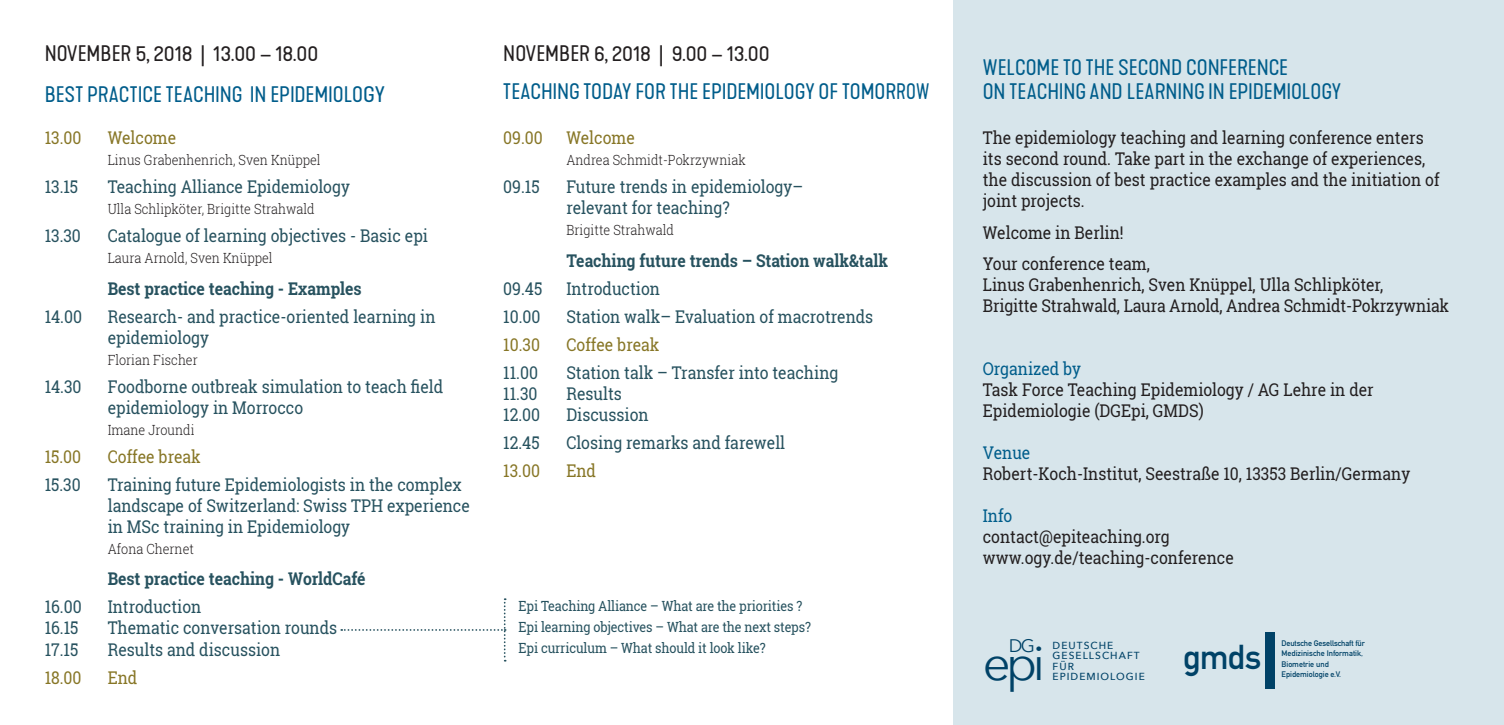
<style>
.page{position:relative;width:1504px;height:725px;background:#fff}
.page>*{position:absolute;margin:0;border:0;box-sizing:border-box;transform-origin:0 0}
.t1{font:48.82px "Avenir Next";color:#004267}
.t2{font:700 33.95px "DIN Alternate";color:#004267}
.t3{font:expanded 21px "Kapra Neue";color:#005d8b}
.t4{font:expanded 21px "Kapra Neue";color:#231f20}
.t5{font:18.2px "Avenir Next";color:#004267}
.t6{font:17.5px "Roboto Slab";color:#27525f;scale:.9 1}
.t7{font:17.5px/21px "Roboto Slab";color:#231f20;scale:.9 1}
.t8{font:700 17.5px "Roboto Slab";color:#27525f;scale:.9 1}
.t9{font:17.5px "Roboto Slab";color:#877626;scale:.9 1}
.t10{font:17.5px "Roboto Slab";color:#005d8b;scale:.9 1}
.t11{font:300 14px "Roboto Slab";color:#231f20;scale:.9 1}
.t12{font:14px "Roboto Slab";letter-spacing:-.01em;color:#27525f;scale:.9 1}
.t13{font:500 10.15px/10.2px "Avenir Next";letter-spacing:.1em;color:#004267}
.t14{font:700 7.88px "DIN Alternate";color:#004267}
</style>
<div class="page">
<div style="left:952px;top:0;width:551px;height:724px;background:#d7e5eb"></div>
<div style="left:1265px;top:632px;width:9px;height:56px;background:#004267"></div>
<svg style="left:341px;top:598px;width:164px;height:63px"></svg>
<p class="t4" style="left:45px;top:41px;width:275px">NOVEMBER 5, 2018 | 13.00 – 18.00</p>
<p class="t4" style="left:503px;top:41px;width:268px">NOVEMBER 6, 2018 | 9.00 – 13.00</p>
<p class="t3" style="left:45px;top:82px;width:342px">BEST PRACTICE TEACHING IN EPIDEMIOLOGY</p>
<p class="t3" style="left:503px;top:79px;width:427px">TEACHING TODAY FOR THE EPIDEMIOLOGY OF TOMORROW</p>
<p class="t9" style="left:45px;top:126px;width:42px">13.00</p>
<p class="t9" style="left:108px;top:126px;width:78px">Welcome</p>
<p class="t11" style="left:108px;top:150px;width:238px">Linus Grabenhenrich, Sven Knüppel</p>
<p class="t6" style="left:45px;top:175px;width:39px">13.15</p>
<p class="t6" style="left:108px;top:175px;width:271px">Teaching Alliance Epidemiology</p>
<p class="t11" style="left:108px;top:199px;width:231px">Ulla Schlipköter, Brigitte Strahwald</p>
<p class="t6" style="left:45px;top:224px;width:42px">13.30</p>
<p class="t6" style="left:108px;top:224px;width:357px">Catalogue of learning objectives - Basic epi</p>
<p class="t11" style="left:108px;top:248px;width:185px">Laura Arnold, Sven Knüppel</p>
<p class="t8" style="left:108px;top:276px;width:283px">Best practice teaching - Examples</p>
<p class="t6" style="left:45px;top:304px;width:43px">14.00</p>
<p class="t6" style="left:108px;top:304px;width:365px">Research- and practice-oriented learning in</p>
<p class="t6" style="left:108px;top:325px;width:114px">epidemiology</p>
<p class="t11" style="left:108px;top:350px;width:102px">Florian Fischer</p>
<p class="t6" style="left:45px;top:374px;width:43px">14.30</p>
<p class="t6" style="left:108px;top:374px;width:374px">Foodborne outbreak simulation to teach field</p>
<p class="t6" style="left:108px;top:395px;width:219px">epidemiology in Morrocco</p>
<p class="t11" style="left:108px;top:420px;width:98px">Imane Jroundi</p>
<p class="t9" style="left:45px;top:444px;width:42px">15.00</p>
<p class="t9" style="left:108px;top:444px;width:105px">Coffee break</p>
<p class="t6" style="left:45px;top:472px;width:42px">15.30</p>
<p class="t6" style="left:108px;top:472px;width:395px">Training future Epidemiologists in the complex</p>
<p class="t6" style="left:108px;top:493px;width:404px">landscape of Switzerland: Swiss TPH experience</p>
<p class="t6" style="left:108px;top:514px;width:271px">in MSc training in Epidemiology</p>
<p class="t11" style="left:108px;top:539px;width:97px">Afona Chernet</p>
<p class="t8" style="left:108px;top:567px;width:288px">Best practice teaching - WorldCafé</p>
<p class="t6" style="left:45px;top:595px;width:43px">16.00</p>
<p class="t6" style="left:108px;top:595px;width:106px">Introduction</p>
<p class="t6" style="left:45px;top:616px;width:39px">16.15</p>
<p class="t6" style="left:108px;top:616px;width:256px">Thematic conversation rounds</p>
<p class="t6" style="left:45px;top:637px;width:39px">17.15</p>
<p class="t6" style="left:108px;top:637px;width:193px">Results and discussion</p>
<p class="t9" style="left:45px;top:665px;width:43px">18.00</p>
<p class="t9" style="left:108px;top:665px;width:34px">End</p>
<p class="t9" style="left:503px;top:126px;width:45px">09.00</p>
<p class="t9" style="left:566px;top:126px;width:78px">Welcome</p>
<p class="t11" style="left:566px;top:150px;width:201px">Andrea Schmidt-Pokrzywniak</p>
<p class="t6" style="left:503px;top:175px;width:42px">09.15</p>
<p class="t6" style="left:566px;top:175px;width:264px">Future trends in epidemiology–</p>
<p class="t6" style="left:566px;top:196px;width:183px">relevant for teaching?</p>
<p class="t11" style="left:566px;top:220px;width:121px">Brigitte Strahwald</p>
<p class="t8" style="left:566px;top:248px;width:359px">Teaching future trends – Station walk&amp;talk</p>
<p class="t6" style="left:503px;top:276px;width:45px">09.45</p>
<p class="t6" style="left:566px;top:276px;width:106px">Introduction</p>
<p class="t6" style="left:503px;top:304px;width:43px">10.00</p>
<p class="t6" style="left:566px;top:304px;width:342px">Station walk– Evaluation of macrotrends</p>
<p class="t9" style="left:503px;top:332px;width:42px">10.30</p>
<p class="t9" style="left:566px;top:332px;width:105px">Coffee break</p>
<p class="t6" style="left:503px;top:360px;width:40px">11.00</p>
<p class="t6" style="left:566px;top:360px;width:303px">Station talk – Transfer into teaching</p>
<p class="t6" style="left:503px;top:381px;width:40px">11.30</p>
<p class="t6" style="left:566px;top:381px;width:63px">Results</p>
<p class="t6" style="left:503px;top:402px;width:43px">12.00</p>
<p class="t6" style="left:566px;top:402px;width:93px">Discussion</p>
<p class="t6" style="left:503px;top:430px;width:42px">12.45</p>
<p class="t6" style="left:566px;top:430px;width:245px">Closing remarks and farewell</p>
<p class="t9" style="left:503px;top:458px;width:42px">13.00</p>
<p class="t9" style="left:566px;top:458px;width:34px">End</p>
<p class="t12" style="left:518px;top:596px;width:317px">Epi Teaching Alliance – What are the priorities ?</p>
<p class="t12" style="left:518px;top:617px;width:326px">Epi learning objectives – What are the next steps?</p>
<p class="t12" style="left:518px;top:638px;width:276px">Epi curriculum – What should it look like?</p>
<p class="t3" style="left:982px;top:55px;width:307px">WELCOME TO THE SECOND CONFERENCE</p>
<p class="t3" style="left:982px;top:79px;width:360px">ON TEACHING AND LEARNING IN EPIDEMIOLOGY</p>
<p class="t7" style="left:982px;top:127px;width:491px">The epidemiology teaching and learning conference enters</p>
<p class="t7" style="left:982px;top:148px;width:493px">its second round. Take part in the exchange of experiences,</p>
<p class="t7" style="left:982px;top:169px;width:509px">the discussion of best practice examples and the initiation of joint projects.</p>
<p class="t7" style="left:982px;top:221px;width:158px">Welcome in Berlin!</p>
<p class="t7" style="left:982px;top:253px;width:187px">Your conference team,</p>
<p class="t7" style="left:982px;top:274px;width:446px">Linus Grabenhenrich, Sven Knüppel, Ulla Schlipköter,</p>
<p class="t7" style="left:982px;top:295px;width:519px">Brigitte Strahwald, Laura Arnold, Andrea Schmidt-Pokrzywniak</p>
<p class="t10" style="left:982px;top:357px;width:111px">Organized by</p>
<p class="t7" style="left:982px;top:379px;width:436px">Task Force Teaching Epidemiology / AG Lehre in der</p>
<p class="t7" style="left:982px;top:400px;width:247px">Epidemiologie (DGEpi, GMDS)</p>
<p class="t10" style="left:982px;top:441px;width:54px">Venue</p>
<p class="t7" style="left:982px;top:463px;width:476px">Robert-Koch-Institut, Seestraße 10, 13353 Berlin/Germany</p>
<p class="t10" style="left:982px;top:504px;width:34px">Info</p>
<p class="t7" style="left:982px;top:526px;width:209px">contact@epiteaching.org</p>
<p class="t7" style="left:982px;top:547px;width:280px">www.ogy.de/teaching-conference</p>
<p class="t5" style="left:1008px;top:630px;width:28px">DG</p>
<p class="t1" style="left:982px;top:621px;width:64px">epi</p>
<p class="t13" style="left:1052px;top:640px;width:94px">DEUTSCHE<br>GESELLSCHAFT<br>FÜR<br>EPIDEMIOLOGIE</p>
<p class="t2" style="left:1182px;top:631px;width:80px">gmds</p>
<p class="t14" style="left:1281px;top:637px;width:85px">Deutsche Gesellschaft für</p>
<p class="t14" style="left:1281px;top:647px;width:83px">Medizinische Informatik,</p>
<p class="t14" style="left:1281px;top:657px;width:49px">Biometrie und</p>
<p class="t14" style="left:1281px;top:667px;width:61px">Epidemiologie e.V.</p>
</div>
